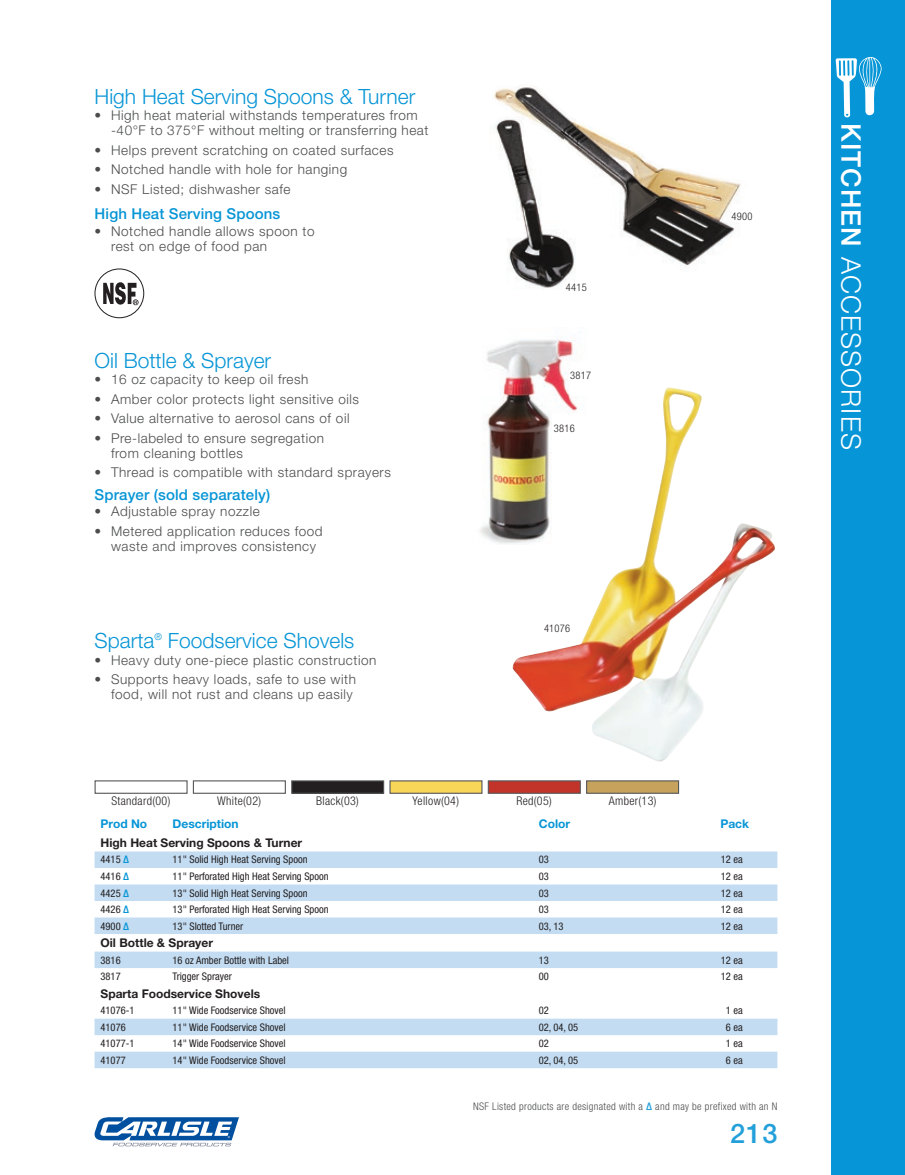
<style>
.page{position:relative;width:905px;height:1175px;background:#fff}
.page>*{position:absolute;margin:0;border:0;box-sizing:border-box;transform-origin:0 0}
.t1{font:300 27px "Helvetica Neue LT Std";letter-spacing:.04em;color:#fff}
.t2{font:500 27px "Helvetica Neue LT Std";color:#23a0da}
.t3{font:300 21px "Helvetica Neue LT Std";color:#0695d6}
.t4{font:500 15px "Helvetica Neue LT Std";letter-spacing:.01em;color:#0695d6}
.t5{font:300 13.5px/15px "Helvetica Neue LT Std";letter-spacing:.04em;color:#4b4c4d}
.t6{font:700 12px "Helvetica Neue LT Std";color:#231f20}
.t7{font:300 condensed 12px "Helvetica Neue LT Std";letter-spacing:.03em;color:#231f20}
.t8{font:700 12px "Helvetica Neue LT Std";color:#0695d6}
.t9{font:condensed 10.5px "Helvetica Neue LT Std";color:#231f20}
.t10{font:300 condensed 10.5px "Helvetica Neue LT Std";letter-spacing:.03em;color:#4b4c4d}
.t11{font:300 condensed 10.5px "Helvetica Neue LT Std";letter-spacing:.025em;color:#231f20}
.s1{font-weight:700;color:#0695d6}
.s2{font-weight:700;color:#23a0da}
.s3{font-weight:500}
</style>
<div class="page">
<div style="left:831px;top:0;width:73px;height:1174px;background:#0695d6"></div>
<svg style="left:835px;top:57px;width:46px;height:60px"></svg>
<svg style="left:94px;top:1117px;width:145px;height:29px"></svg>
<img style="left:480px;top:339px;width:93px;height:205px">
<svg style="left:94px;top:851px;width:683px;height:217px"></svg>
<div style="left:95px;top:269px;width:49px;height:49px;border:1px solid #231f20;border-radius:50%"></div>
<svg style="left:103px;top:282px;width:36px;height:23px"></svg>
<div style="left:94px;top:780px;width:94px;height:14px;background:#fff;border:1px solid #57585a"></div>
<div style="left:193px;top:780px;width:93px;height:14px;background:#fff;border:1px solid #57585a"></div>
<div style="left:292px;top:781px;width:91px;height:12px;background:#231f20"></div>
<div style="left:291px;top:780px;width:93px;height:14px;border:1px solid #57585a"></div>
<div style="left:389px;top:780px;width:93px;height:14px;background:#f7d658;border:1px solid #57585a"></div>
<div style="left:488px;top:780px;width:92px;height:14px;background:#c2332a;border:1px solid #57585a"></div>
<div style="left:586px;top:780px;width:93px;height:14px;background:#c6a25d;border:1px solid #57585a"></div>
<img style="left:494px;top:86px;width:247px;height:203px">
<img style="left:512px;top:387px;width:263px;height:374px">
<h2 class="t3" style="left:95px;top:83px;width:322px">High Heat Serving Spoons &amp; Turner</h2>
<p class="t5" style="left:111px;top:107px;width:319px;text-indent:-16px">• High heat material withstands temperatures from -40°F to 375°F without melting or transferring heat</p>
<p class="t5" style="left:95px;top:142px;width:300px">• Helps prevent scratching on coated surfaces</p>
<p class="t5" style="left:95px;top:161px;width:254px">• Notched handle with hole for hanging</p>
<p class="t5" style="left:95px;top:181px;width:197px">• NSF Listed; dishwasher safe</p>
<p class="t4" style="left:95px;top:205px;width:187px">High Heat Serving Spoons</p>
<p class="t5" style="left:111px;top:223px;width:205px;text-indent:-16px">• Notched handle allows spoon to rest on edge of food pan</p>
<h2 class="t3" style="left:94px;top:347px;width:178px">Oil Bottle &amp; Sprayer</h2>
<p class="t5" style="left:94px;top:371px;width:215px">• 16 oz capacity to keep oil fresh</p>
<p class="t5" style="left:94px;top:391px;width:266px">• Amber color protects light sensitive oils</p>
<p class="t5" style="left:94px;top:410px;width:256px">• Value alternative to aerosol cans of oil</p>
<p class="t5" style="left:111px;top:430px;width:214px;text-indent:-16px">• Pre-labeled to ensure segregation from cleaning bottles</p>
<p class="t5" style="left:94px;top:464px;width:298px">• Thread is compatible with standard sprayers</p>
<p class="t4" style="left:94px;top:485px;width:177px">Sprayer (sold separately)</p>
<p class="t5" style="left:94px;top:503px;width:167px">• Adjustable spray nozzle</p>
<p class="t5" style="left:111px;top:523px;width:213px;text-indent:-16px">• Metered application reduces food waste and improves consistency</p>
<h2 class="t3" style="left:94px;top:628px;width:261px">Sparta<sup>®</sup> Foodservice Shovels</h2>
<p class="t5" style="left:94px;top:652px;width:283px">• Heavy duty one-piece plastic construction</p>
<p class="t5" style="left:94px;top:671px;width:263px;text-align:right">• Supports heavy loads, safe to use with food, will not rust and cleans up easily</p>
<p class="t11" style="left:565px;top:281px;width:22px">4415</p>
<p class="t11" style="left:570px;top:369px;width:22px">3817</p>
<p class="t11" style="left:554px;top:422px;width:22px">3816</p>
<p class="t11" style="left:544px;top:622px;width:28px">41076</p>
<p class="t7" style="left:111px;top:794px;width:61px">Standard(00)</p>
<p class="t7" style="left:217px;top:794px;width:45px">White(02)</p>
<p class="t7" style="left:316px;top:794px;width:44px">Black(03)</p>
<p class="t7" style="left:412px;top:794px;width:48px">Yellow(04)</p>
<p class="t7" style="left:516px;top:794px;width:37px">Red(05)</p>
<p class="t7" style="left:608px;top:794px;width:49px">Amber(13)</p>
<p class="t11" style="left:731px;top:211px;width:22px">4900</p>
<p class="t8" style="left:100px;top:816px;width:48px">Prod No</p>
<p class="t8" style="left:172px;top:816px;width:67px">Description</p>
<p class="t8" style="left:538px;top:816px;width:33px">Color</p>
<p class="t8" style="left:720px;top:816px;width:30px">Pack</p>
<p class="t6" style="left:100px;top:835px;width:203px">High Heat Serving Spoons &amp; Turner</p>
<p class="t9" style="left:100px;top:853px;width:30px">4415 <span class="s1">∆</span></p>
<p class="t9" style="left:172px;top:853px;width:136px">11" Solid High Heat Serving Spoon</p>
<p class="t9" style="left:538px;top:853px;width:12px">03</p>
<p class="t9" style="left:720px;top:853px;width:23px">12 ea</p>
<p class="t9" style="left:100px;top:870px;width:30px">4416 <span class="s1">∆</span></p>
<p class="t9" style="left:172px;top:870px;width:158px">11" Perforated High Heat Serving Spoon</p>
<p class="t9" style="left:538px;top:870px;width:12px">03</p>
<p class="t9" style="left:720px;top:870px;width:23px">12 ea</p>
<p class="t9" style="left:100px;top:886px;width:30px">4425 <span class="s1">∆</span></p>
<p class="t9" style="left:172px;top:886px;width:136px">13" Solid High Heat Serving Spoon</p>
<p class="t9" style="left:538px;top:886px;width:12px">03</p>
<p class="t9" style="left:720px;top:886px;width:23px">12 ea</p>
<p class="t9" style="left:100px;top:903px;width:30px">4426 <span class="s1">∆</span></p>
<p class="t9" style="left:172px;top:903px;width:158px">13" Perforated High Heat Serving Spoon</p>
<p class="t9" style="left:538px;top:903px;width:12px">03</p>
<p class="t9" style="left:720px;top:903px;width:23px">12 ea</p>
<p class="t9" style="left:100px;top:919px;width:30px">4900 <span class="s1">∆</span></p>
<p class="t9" style="left:172px;top:919px;width:72px">13" Slotted Turner</p>
<p class="t9" style="left:538px;top:919px;width:26px">03, 13</p>
<p class="t9" style="left:720px;top:919px;width:23px">12 ea</p>
<p class="t6" style="left:100px;top:935px;width:114px">Oil Bottle &amp; Sprayer</p>
<p class="t9" style="left:100px;top:953px;width:22px">3816</p>
<p class="t9" style="left:172px;top:953px;width:118px">16 oz Amber Bottle with Label</p>
<p class="t9" style="left:538px;top:953px;width:12px">13</p>
<p class="t9" style="left:720px;top:953px;width:23px">12 ea</p>
<p class="t9" style="left:100px;top:970px;width:22px">3817</p>
<p class="t9" style="left:172px;top:970px;width:61px">Trigger Sprayer</p>
<p class="t9" style="left:538px;top:970px;width:12px">00</p>
<p class="t9" style="left:720px;top:970px;width:23px">12 ea</p>
<p class="t6" style="left:100px;top:986px;width:161px">Sparta Foodservice Shovels</p>
<p class="t9" style="left:100px;top:1004px;width:35px">41076-1</p>
<p class="t9" style="left:172px;top:1004px;width:115px">11" Wide Foodservice Shovel</p>
<p class="t9" style="left:538px;top:1004px;width:12px">02</p>
<p class="t9" style="left:725px;top:1004px;width:18px">1 ea</p>
<p class="t9" style="left:100px;top:1020px;width:27px">41076</p>
<p class="t9" style="left:172px;top:1020px;width:115px">11" Wide Foodservice Shovel</p>
<p class="t9" style="left:538px;top:1020px;width:41px">02, 04, 05</p>
<p class="t9" style="left:725px;top:1020px;width:18px">6 ea</p>
<p class="t9" style="left:100px;top:1037px;width:35px">41077-1</p>
<p class="t9" style="left:172px;top:1037px;width:115px">14" Wide Foodservice Shovel</p>
<p class="t9" style="left:538px;top:1037px;width:12px">02</p>
<p class="t9" style="left:725px;top:1037px;width:18px">1 ea</p>
<p class="t9" style="left:100px;top:1053px;width:27px">41077</p>
<p class="t9" style="left:172px;top:1053px;width:115px">14" Wide Foodservice Shovel</p>
<p class="t9" style="left:538px;top:1053px;width:41px">02, 04, 05</p>
<p class="t9" style="left:725px;top:1053px;width:18px">6 ea</p>
<p class="t10" style="left:473px;top:1100px;width:305px">NSF Listed products are designated with a <span class="s2">∆</span> and may be prefixed with an N</p>
<h1 class="t2" style="left:730px;top:1117px;width:49px">213</h1>
<h1 class="t1" style="left:867px;top:123px;width:328px;rotate:90deg"><span class="s3">KITCHEN</span> ACCESSORIES</h1>
</div>
